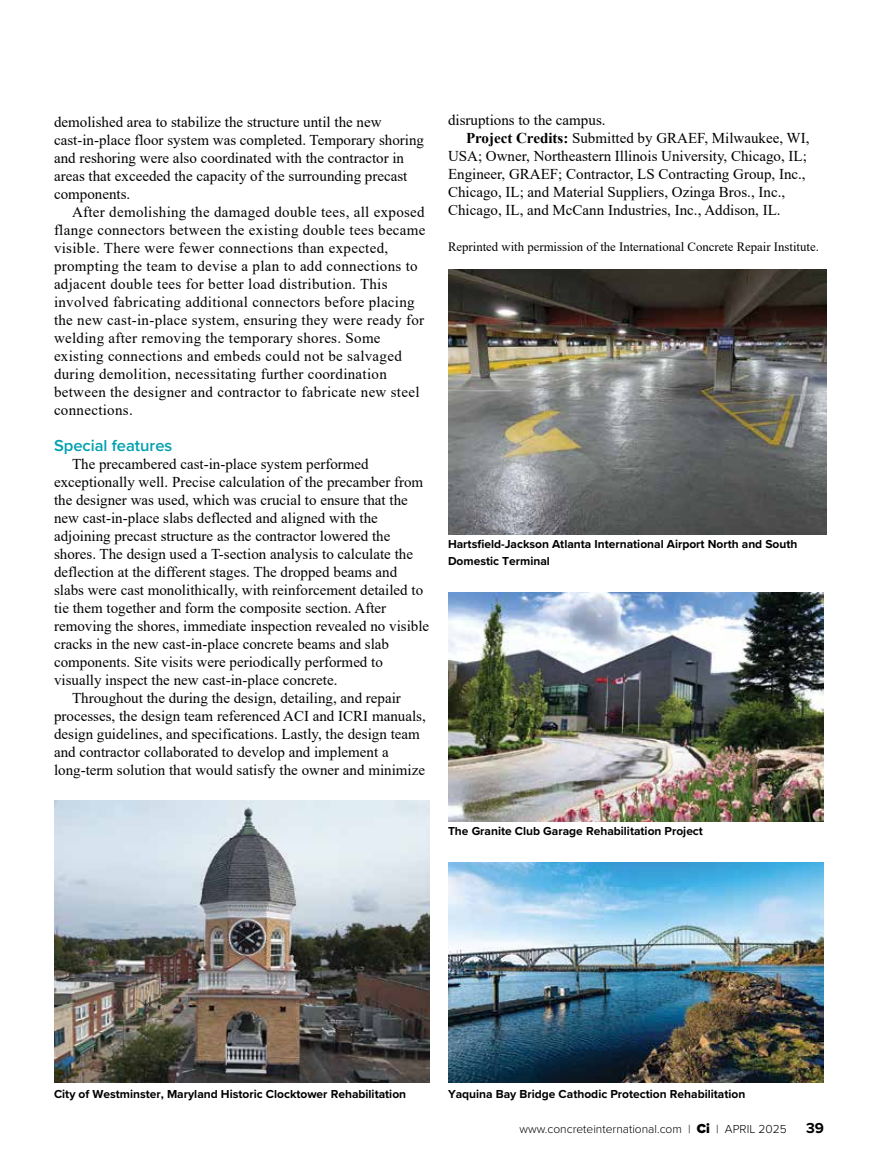
<style>
.page{position:relative;width:878px;height:1175px;background:#fff}
.page>*{position:absolute;margin:0;border:0;box-sizing:border-box;transform-origin:0 0}
.t1{font:600 16.5px "Proxima Nova";color:#00a0af}
.t2{font:15px/18px "Times New Roman";color:#000}
.t3{font:15px/18px "Times New Roman";letter-spacing:.02em;color:#000}
.t4{font:700 15px "Proxima Nova";color:#000}
.t5{font:12.75px "Times New Roman";color:#000}
.t6{font:700 12px/16.5px "Proxima Nova";color:#000}
.t7{font:300 12px "Proxima Nova";color:#000}
.s1{font-weight:700}
.s2{font-weight:900;font-size:13.5px}
</style>
<div class="page">
<img style="left:448px;top:592px;width:376px;height:229px">
<img style="left:448px;top:862px;width:376px;height:220px">
<img style="left:54px;top:801px;width:376px;height:281px">
<img style="left:448px;top:270px;width:378px;height:265px">
<p class="t2" style="left:54px;top:112px;width:371px">demolished area to stabilize the structure until the new cast-in-place floor system was completed. Temporary shoring and reshoring were also coordinated with the contractor in areas that exceeded the capacity of the surrounding precast components.</p>
<p class="t3" style="left:54px;top:202px;width:373px;text-indent:18px">After demolishing the damaged double tees, all exposed flange connectors between the existing double tees became visible. There were fewer connections than expected, prompting the team to devise a plan to add connections to adjacent double tees for better load distribution. This involved fabricating additional connectors before placing the new cast-in-place system, ensuring they were ready for welding after removing the temporary shores. Some existing connections and embeds could not be salvaged during demolition, necessitating further coordination between the designer and contractor to fabricate new steel connections.</p>
<p class="t1" style="left:54px;top:433px;width:120px">Special features</p>
<p class="t2" style="left:72px;top:454px;width:298px">The precambered cast-in-place system performed</p>
<p class="t2" style="left:54px;top:472px;width:371px">exceptionally well. Precise calculation of the precamber from</p>
<p class="t2" style="left:54px;top:490px;width:355px">the designer was used, which was crucial to ensure that the</p>
<p class="t2" style="left:54px;top:508px;width:325px">new cast-in-place slabs deflected and aligned with the</p>
<p class="t2" style="left:54px;top:526px;width:338px">adjoining precast structure as the contractor lowered the</p>
<p class="t2" style="left:54px;top:544px;width:360px">shores. The design used a T-section analysis to calculate the</p>
<p class="t2" style="left:54px;top:562px;width:345px">deflection at the different stages. The dropped beams and</p>
<p class="t2" style="left:54px;top:580px;width:370px">slabs were cast monolithically, with reinforcement detailed to</p>
<p class="t2" style="left:54px;top:598px;width:333px">tie them together and form the composite section. After</p>
<p class="t2" style="left:54px;top:616px;width:376px">removing the shores, immediate inspection revealed no visible</p>
<p class="t2" style="left:54px;top:634px;width:336px">cracks in the new cast-in-place concrete beams and slab</p>
<p class="t2" style="left:54px;top:652px;width:330px">components. Site visits were periodically performed to</p>
<p class="t2" style="left:54px;top:670px;width:285px">visually inspect the new cast-in-place concrete.</p>
<p class="t2" style="left:72px;top:688px;width:330px">Throughout the during the design, detailing, and repair</p>
<p class="t2" style="left:54px;top:706px;width:373px">processes, the design team referenced ACI and ICRI manuals,</p>
<p class="t2" style="left:54px;top:724px;width:367px">design guidelines, and specifications. Lastly, the design team</p>
<p class="t2" style="left:54px;top:742px;width:336px">and contractor collaborated to develop and implement a</p>
<p class="t2" style="left:54px;top:760px;width:372px">long-term solution that would satisfy the owner and minimize</p>
<p class="t2" style="left:448px;top:111px;width:159px">disruptions to the campus.</p>
<p class="t2" style="left:466px;top:129px;width:345px"><span class="s1">Project Credits:</span> Submitted by GRAEF, Milwaukee, WI,</p>
<p class="t2" style="left:448px;top:147px;width:360px">USA; Owner, Northeastern Illinois University, Chicago, IL;</p>
<p class="t2" style="left:448px;top:165px;width:359px">Engineer, GRAEF; Contractor, LS Contracting Group, Inc.,</p>
<p class="t2" style="left:448px;top:183px;width:339px">Chicago, IL; and Material Suppliers, Ozinga Bros., Inc.,</p>
<p class="t2" style="left:448px;top:201px;width:334px">Chicago, IL, and McCann Industries, Inc., Addison, IL.</p>
<p class="t5" style="left:448px;top:238px;width:372px">Reprinted with permission of the International Concrete Repair Institute.</p>
<p class="t6" style="left:448px;top:536px;width:351px">Hartsfield-Jackson Atlanta International Airport North and South<br>Domestic Terminal</p>
<p class="t6" style="left:448px;top:822px;width:256px">The Granite Club Garage Rehabilitation Project</p>
<p class="t6" style="left:54px;top:1085px;width:353px">City of Westminster, Maryland Historic Clocktower Rehabilitation</p>
<p class="t6" style="left:448px;top:1085px;width:299px">Yaquina Bay Bridge Cathodic Protection Rehabilitation</p>
<p class="t7" style="left:519px;top:1119px;width:269px">www.concreteinternational.com | <span class="s2">Ci</span> | APRIL 2025</p>
<p class="t4" style="left:806px;top:1116px;width:19px">39</p>
</div>
